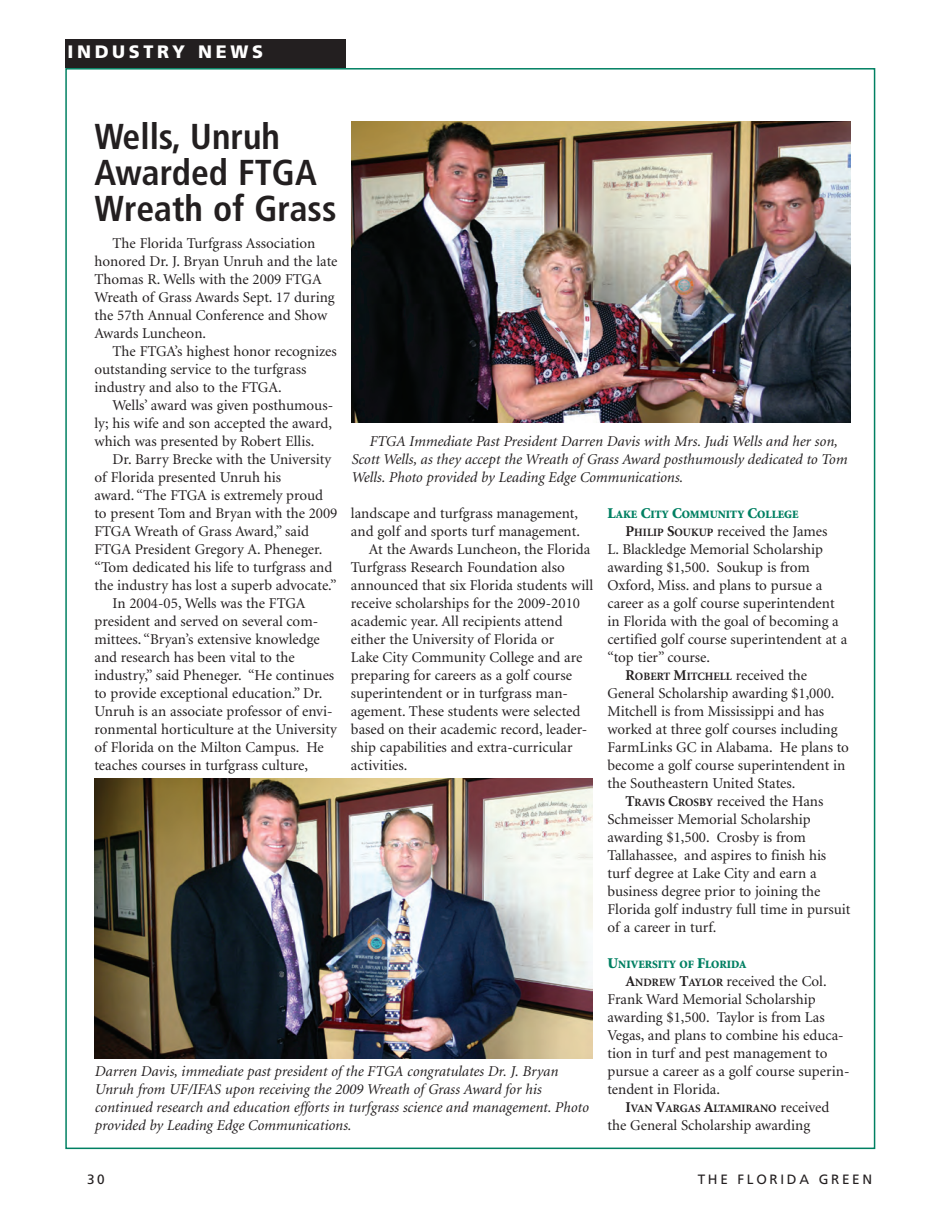
<style>
.page{position:relative;width:945px;height:1215px;background:#fff}
.page>*{position:absolute;margin:0;border:0;box-sizing:border-box;transform-origin:0 0}
.t1{font:700 condensed 36px/36px "Frutiger";color:#231f20}
.t2{font:900 18px "Frutiger";letter-spacing:.2em;color:#fff}
.t3{font:15px/18px "Minion";color:#231f20}
.t4{font:italic 15px/18px "Minion";color:#231f20}
.t5{font:13.5px "Frutiger";letter-spacing:.2em;color:#231f20}
.t6{font:700 11.25px "Minion";color:#231f20}
.t7{font:900 11.25px "Minion";color:#008062}
.s1{font-size:15px}
.s2{font-weight:700}
.s3{font-weight:700;font-size:11.25px}
.s4{font-weight:400;font-size:15px}
</style>
<div class="page">
<div style="left:65px;top:68px;width:810px;height:1081px;background:#fff;border:2px solid #008062"></div>
<div style="left:65px;top:39px;width:281px;height:29px;background:#231f20"></div>
<img style="left:351px;top:122px;width:499px;height:301px">
<img style="left:94px;top:779px;width:499px;height:279px">
<p class="t2" style="left:68px;top:41px;width:197px">INDUSTRY NEWS</p>
<h1 class="t1" style="left:94px;top:118px;width:244px">Wells, Unruh<br>Awarded FTGA<br>Wreath of Grass</h1>
<p class="t3" style="left:94px;top:234px;width:244px;text-indent:18px">The Florida Turfgrass Association honored Dr. J. Bryan Unruh and the late<br>Thomas R. Wells with the 2009 FTGA<br>Wreath of Grass Awards Sept. 17 during the 57th Annual Conference and Show<br>Awards Luncheon.</p>
<p class="t3" style="left:94px;top:342px;width:244px;text-indent:18px">The FTGA’s highest honor recognizes outstanding service to the turfgrass industry and also to the FTGA.</p>
<p class="t3" style="left:95px;top:396px;width:240px;text-align:justify;text-indent:18px">Wells’ award was given posthumous&shy;ly; his wife and son accepted the award, which was presented by Robert Ellis.</p>
<p class="t3" style="left:113px;top:450px;width:220px">Dr. Barry Brecke with the University</p>
<p class="t3" style="left:95px;top:468px;width:188px">of Florida presented Unruh his</p>
<p class="t3" style="left:95px;top:486px;width:230px">award. “The FTGA is extremely proud</p>
<p class="t3" style="left:95px;top:504px;width:245px">to present Tom and Bryan with the 2009</p>
<p class="t3" style="left:95px;top:522px;width:216px">FTGA Wreath of Grass Award,” said</p>
<p class="t3" style="left:95px;top:540px;width:229px">FTGA President Gregory A. Pheneger.</p>
<p class="t3" style="left:95px;top:558px;width:239px">“Tom dedicated his life to turfgrass and</p>
<p class="t3" style="left:95px;top:576px;width:244px">the industry has lost a superb advocate.”</p>
<p class="t3" style="left:113px;top:594px;width:195px">In 2004-05, Wells was the FTGA</p>
<p class="t3" style="left:95px;top:612px;width:225px">president and served on several com-</p>
<p class="t3" style="left:95px;top:630px;width:227px">mittees. “Bryan’s extensive knowledge</p>
<p class="t3" style="left:94px;top:648px;width:202px">and research has been vital to the</p>
<p class="t3" style="left:94px;top:666px;width:241px">industry,” said Pheneger. “He continues</p>
<p class="t3" style="left:94px;top:684px;width:229px">to provide exceptional education.” Dr.</p>
<p class="t3" style="left:94px;top:702px;width:240px">Unruh is an associate professor of envi-</p>
<p class="t3" style="left:94px;top:720px;width:244px">ronmental horticulture at the University</p>
<p class="t3" style="left:94px;top:738px;width:231px">of Florida on the Milton Campus. He</p>
<p class="t3" style="left:94px;top:756px;width:215px">teaches courses in turfgrass culture,</p>
<p class="t4" style="left:351px;top:432px;width:498px;text-indent:18px">FTGA Immediate Past President Darren Davis with Mrs. Judi Wells and her son,<br>Scott Wells, as they accept the Wreath of Grass Award posthumously dedicated to Tom<br>Wells. Photo provided by Leading Edge Communications.</p>
<p class="t3" style="left:351px;top:504px;width:229px">landscape and turfgrass management,</p>
<p class="t3" style="left:351px;top:522px;width:231px">and golf and sports turf management.</p>
<p class="t3" style="left:369px;top:540px;width:223px">At the Awards Luncheon, the Florida</p>
<p class="t3" style="left:351px;top:558px;width:215px">Turfgrass Research Foundation also</p>
<p class="t3" style="left:351px;top:576px;width:244px">announced that six Florida students will</p>
<p class="t3" style="left:351px;top:594px;width:231px">receive scholarships for the 2009-2010</p>
<p class="t3" style="left:351px;top:612px;width:213px">academic year. All recipients attend</p>
<p class="t3" style="left:351px;top:630px;width:205px">either the University of Florida or</p>
<p class="t3" style="left:351px;top:648px;width:233px">Lake City Community College and are</p>
<p class="t3" style="left:351px;top:666px;width:223px">preparing for careers as a golf course</p>
<p class="t3" style="left:351px;top:684px;width:219px">superintendent or in turfgrass man-</p>
<p class="t3" style="left:351px;top:702px;width:231px">agement. These students were selected</p>
<p class="t3" style="left:351px;top:720px;width:238px">based on their academic record, leader-</p>
<p class="t3" style="left:351px;top:738px;width:223px">ship capabilities and extra-curricular</p>
<p class="t3" style="left:351px;top:756px;width:58px">activities.</p>
<p class="t7" style="left:607px;top:508px;width:193px"><span class="s1">L</span>AKE <span class="s1">C</span>ITY <span class="s1">C</span>OMMUNITY <span class="s1">C</span>OLLEGE</p>
<p class="t3" style="left:607px;top:522px;width:241px;text-indent:18px"><span class="s2">P</span><span class="s3">HILIP</span> <span class="s2">S</span><span class="s3">OUKUP</span> received the James<br>L. Blackledge Memorial Scholarship awarding $1,500. Soukup is from Oxford, Miss. and plans to pursue a career as a golf course superintendent in Florida with the goal of becoming a certified golf course superintendent at a “top tier” course.</p>
<p class="t6" style="left:625px;top:670px;width:183px"><span class="s1">R</span>OBERT <span class="s1">M</span>ITCHELL <span class="s4">received the</span></p>
<p class="t3" style="left:608px;top:684px;width:229px">General Scholarship awarding $1,000.</p>
<p class="t3" style="left:608px;top:702px;width:218px">Mitchell is from Mississippi and has</p>
<p class="t3" style="left:608px;top:720px;width:232px">worked at three golf courses including</p>
<p class="t3" style="left:608px;top:738px;width:243px">FarmLinks GC in Alabama. He plans to</p>
<p class="t3" style="left:608px;top:756px;width:239px">become a golf course superintendent in</p>
<p class="t3" style="left:608px;top:774px;width:189px">the Southeastern United States.</p>
<p class="t3" style="left:626px;top:792px;width:199px"><span class="s2">T</span><span class="s3">RAVIS</span> <span class="s2">C</span><span class="s3">ROSBY</span> received the Hans</p>
<p class="t3" style="left:607px;top:810px;width:205px">Schmeisser Memorial Scholarship</p>
<p class="t3" style="left:607px;top:828px;width:200px">awarding $1,500. Crosby is from</p>
<p class="t3" style="left:607px;top:846px;width:220px">Tallahassee, and aspires to finish his</p>
<p class="t3" style="left:607px;top:864px;width:211px">turf degree at Lake City and earn a</p>
<p class="t3" style="left:607px;top:882px;width:215px">business degree prior to joining the</p>
<p class="t3" style="left:607px;top:900px;width:245px">Florida golf industry full time in pursuit</p>
<p class="t3" style="left:607px;top:918px;width:111px">of a career in turf.</p>
<p class="t7" style="left:607px;top:958px;width:140px"><span class="s1">U</span>NIVERSITY OF <span class="s1">F</span>LORIDA</p>
<p class="t3" style="left:607px;top:972px;width:244px;text-indent:18px"><span class="s2">A</span><span class="s3">NDREW</span> <span class="s2">T</span><span class="s3">AYLOR</span> received the Col.<br>Frank Ward Memorial Scholarship awarding $1,500. Taylor is from Las Vegas, and plans to combine his educa&shy;tion in turf and pest management to pursue a career as a golf course superin&shy;tendent in Florida.</p>
<p class="t6" style="left:625px;top:1102px;width:205px"><span class="s1">I</span>VAN <span class="s1">V</span>ARGAS <span class="s1">A</span>LTAMIRANO <span class="s4">received</span></p>
<p class="t3" style="left:607px;top:1116px;width:204px">the General Scholarship awarding</p>
<p class="t4" style="left:94px;top:1062px;width:495px">Darren Davis, immediate past president of the FTGA congratulates Dr. J. Bryan Unruh from UF/IFAS upon receiving the 2009 Wreath of Grass Award for his continued research and education efforts in turfgrass science and management. Photo provided by Leading Edge Communications.</p>
<p class="t5" style="left:87px;top:1171px;width:19px">30</p>
<p class="t5" style="left:698px;top:1171px;width:176px">THE FLORIDA GREEN</p>
</div>
